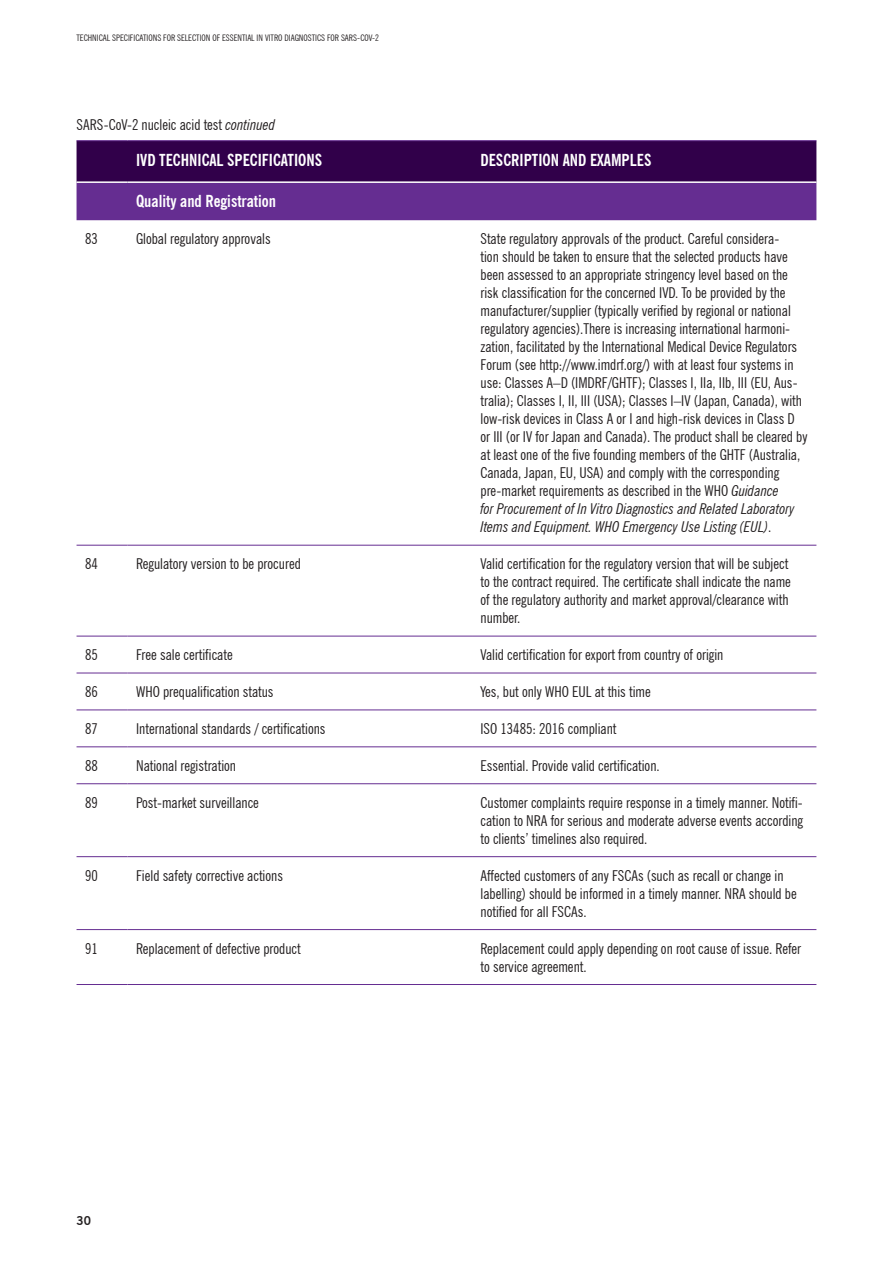
<style>
.page{position:relative;width:893px;height:1263px;background:#fff}
.page>*{position:absolute;margin:0;border:0;box-sizing:border-box;transform-origin:0 0}
.Tabela_-_Título_2{font:700 condensed 16.5px "News Gothic BT";color:#fff}
.Tabela_-_Texto{font:condensed 15px/18px "News Gothic BT";color:#231f20}
.t1{font:700 12px "News Gothic BT";color:#231f20}
.t2{font:condensed 9px "News Gothic BT";color:#231f20}
.s1{font-style:italic}
</style>
<div class="page">
<svg style="left:77px;top:141px;width:739px;height:79px;background:#4a156c"></svg>
<hr style="left:77px;top:783px;width:51px;height:1px;background:#652d91">
<hr style="left:128px;top:783px;width:344px;height:1px;background:#652d91">
<hr style="left:472px;top:783px;width:344px;height:1px;background:#652d91">
<hr style="left:77px;top:856px;width:51px;height:1px;background:#652d91">
<hr style="left:128px;top:856px;width:344px;height:1px;background:#652d91">
<hr style="left:472px;top:856px;width:344px;height:1px;background:#652d91">
<hr style="left:77px;top:673px;width:51px;height:1px;background:#652d91">
<hr style="left:128px;top:673px;width:344px;height:1px;background:#652d91">
<hr style="left:472px;top:673px;width:344px;height:1px;background:#652d91">
<hr style="left:77px;top:709px;width:51px;height:1px;background:#652d91">
<hr style="left:128px;top:709px;width:344px;height:1px;background:#652d91">
<hr style="left:472px;top:709px;width:344px;height:1px;background:#652d91">
<hr style="left:77px;top:545px;width:51px;height:1px;background:#652d91">
<hr style="left:128px;top:545px;width:344px;height:1px;background:#652d91">
<hr style="left:472px;top:545px;width:344px;height:1px;background:#652d91">
<hr style="left:77px;top:636px;width:51px;height:1px;background:#652d91">
<hr style="left:128px;top:636px;width:344px;height:1px;background:#652d91">
<hr style="left:472px;top:636px;width:344px;height:1px;background:#652d91">
<hr style="left:77px;top:929px;width:51px;height:1px;background:#652d91">
<hr style="left:128px;top:929px;width:344px;height:1px;background:#652d91">
<hr style="left:472px;top:929px;width:344px;height:1px;background:#652d91">
<hr style="left:77px;top:984px;width:51px;height:1px;background:#652d91">
<hr style="left:128px;top:984px;width:344px;height:1px;background:#652d91">
<hr style="left:472px;top:984px;width:344px;height:1px;background:#652d91">
<hr style="left:77px;top:181px;width:51px;height:2px;background:#fff">
<hr style="left:128px;top:181px;width:344px;height:2px;background:#fff">
<hr style="left:472px;top:181px;width:344px;height:2px;background:#fff">
<hr style="left:77px;top:140px;width:51px;height:1px;background:#652d91">
<hr style="left:128px;top:140px;width:344px;height:1px;background:#652d91">
<hr style="left:472px;top:140px;width:344px;height:1px;background:#652d91">
<hr style="left:77px;top:746px;width:51px;height:1px;background:#652d91">
<hr style="left:128px;top:746px;width:344px;height:1px;background:#652d91">
<hr style="left:472px;top:746px;width:344px;height:1px;background:#652d91">
<p class="t2" style="left:77px;top:32px;width:304px">TECHNICAL SPECIFICATIONS FOR SELECTION OF ESSENTIAL IN VITRO DIAGNOSTICS FOR SARS-COV-2</p>
<p class="Tabela_-_Texto" style="left:77px;top:116px;width:200px">SARS-CoV-2 nucleic acid test <span class="s1">continued</span></p>
<p class="Tabela_-_Título_2" style="left:136px;top:150px;width:188px">IVD TECHNICAL SPECIFICATIONS</p>
<p class="Tabela_-_Título_2" style="left:480px;top:150px;width:172px">DESCRIPTION AND EXAMPLES</p>
<p class="Tabela_-_Título_2" style="left:136px;top:191px;width:142px">Quality and Registration</p>
<p class="Tabela_-_Texto" style="left:85px;top:230px;width:14px">83</p>
<p class="Tabela_-_Texto" style="left:136px;top:230px;width:136px">Global regulatory approvals</p>
<p class="Tabela_-_Texto" style="left:480px;top:230px;width:328px">State regulatory approvals of the product. Careful considera-<br>tion should be taken to ensure that the selected products have been assessed to an appropriate stringency level based on the risk classification for the concerned IVD. To be provided by the manufacturer/supplier (typically verified by regional or national regulatory agencies).There is increasing international harmoni&shy;zation, facilitated by the International Medical Device Regulators Forum (see http://www.imdrf.org/) with at least four systems in use: Classes A–D (IMDRF/GHTF); Classes I, IIa, IIb, III (EU, Aus&shy;tralia); Classes I, II, III (USA); Classes I–IV (Japan, Canada), with low-risk devices in Class A or I and high-risk devices in Class D or III (or IV for Japan and Canada). The product shall be cleared by at least one of the five founding members of the GHTF (Australia, Canada, Japan, EU, USA) and comply with the corresponding pre-market requirements as described in the WHO <span class="s1">Guidance<br>for Procurement of In Vitro Diagnostics and Related Laboratory Items and Equipment. WHO Emergency Use Listing (EUL)</span>.</p>
<p class="Tabela_-_Texto" style="left:85px;top:555px;width:14px">84</p>
<p class="Tabela_-_Texto" style="left:136px;top:555px;width:166px">Regulatory version to be procured</p>
<p class="Tabela_-_Texto" style="left:480px;top:555px;width:312px">Valid certification for the regulatory version that will be subject to the contract required. The certificate shall indicate the name of the regulatory authority and market approval/clearance with number.</p>
<p class="Tabela_-_Texto" style="left:85px;top:646px;width:14px">85</p>
<p class="Tabela_-_Texto" style="left:136px;top:646px;width:98px">Free sale certificate</p>
<p class="Tabela_-_Texto" style="left:480px;top:646px;width:244px">Valid certification for export from country of origin</p>
<p class="Tabela_-_Texto" style="left:85px;top:683px;width:14px">86</p>
<p class="Tabela_-_Texto" style="left:136px;top:683px;width:139px">WHO prequalification status</p>
<p class="Tabela_-_Texto" style="left:480px;top:683px;width:172px">Yes, but only WHO EUL at this time</p>
<p class="Tabela_-_Texto" style="left:85px;top:720px;width:14px">87</p>
<p class="Tabela_-_Texto" style="left:136px;top:720px;width:191px">International standards / certifications</p>
<p class="Tabela_-_Texto" style="left:480px;top:720px;width:137px">ISO 13485: 2016 compliant</p>
<p class="Tabela_-_Texto" style="left:85px;top:756px;width:14px">88</p>
<p class="Tabela_-_Texto" style="left:136px;top:756px;width:102px">National registration</p>
<p class="Tabela_-_Texto" style="left:480px;top:756px;width:181px">Essential. Provide valid certification.</p>
<p class="Tabela_-_Texto" style="left:85px;top:793px;width:14px">89</p>
<p class="Tabela_-_Texto" style="left:136px;top:793px;width:124px">Post-market surveillance</p>
<p class="Tabela_-_Texto" style="left:480px;top:793px;width:324px;text-align:justify">Customer complaints require response in a timely manner. Notifi&shy;cation to NRA for serious and moderate adverse events according to clients’ timelines also required.</p>
<p class="Tabela_-_Texto" style="left:85px;top:866px;width:14px">90</p>
<p class="Tabela_-_Texto" style="left:136px;top:866px;width:148px">Field safety corrective actions</p>
<p class="Tabela_-_Texto" style="left:480px;top:866px;width:318px">Affected customers of any FSCAs (such as recall or change in labelling) should be informed in a timely manner. NRA should be notified for all FSCAs.</p>
<p class="Tabela_-_Texto" style="left:85px;top:939px;width:14px">91</p>
<p class="Tabela_-_Texto" style="left:136px;top:939px;width:166px">Replacement of defective product</p>
<p class="Tabela_-_Texto" style="left:480px;top:939px;width:322px">Replacement could apply depending on root cause of issue. Refer to service agreement.</p>
<p class="t1" style="left:77px;top:1214px;width:16px">30</p>
</div>
